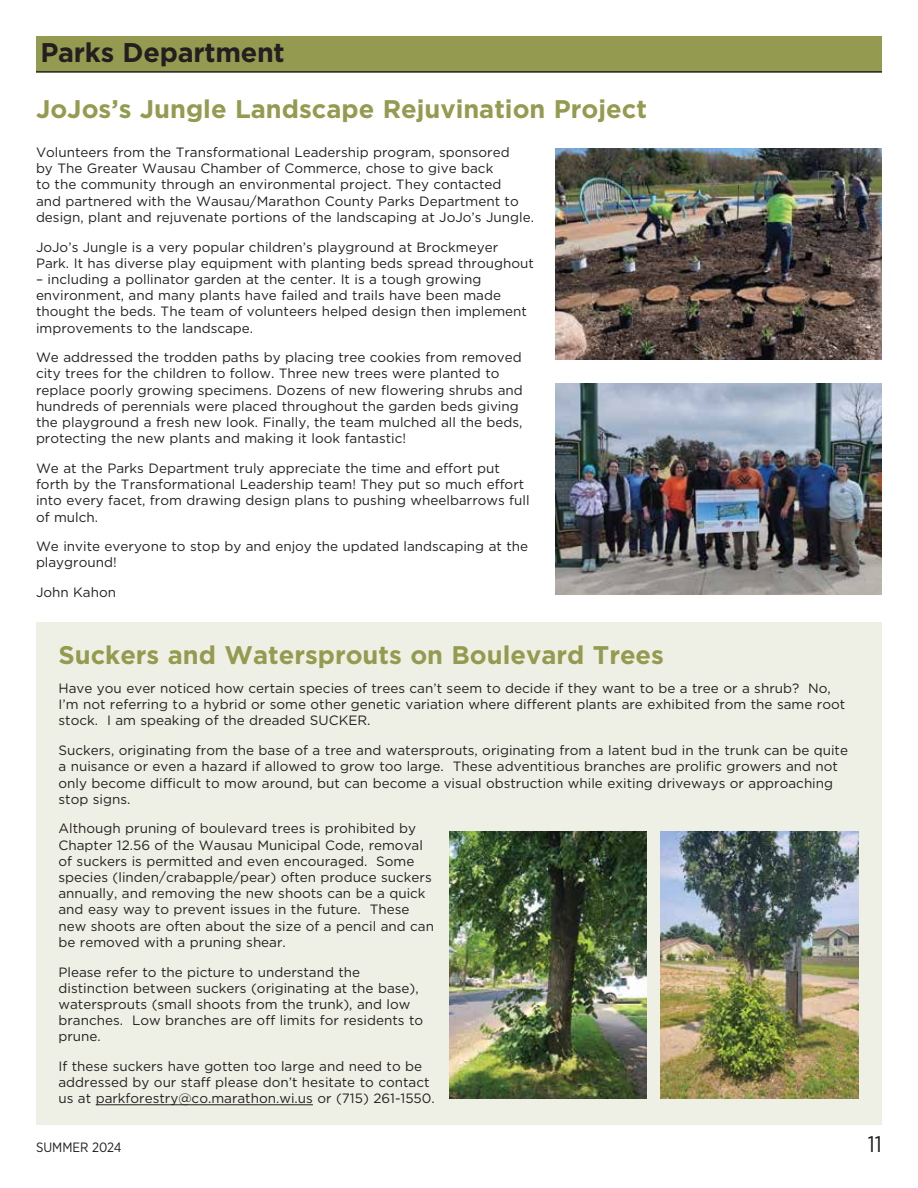
<style>
.page{position:relative;width:918px;height:1188px;background:#fff}
.page>*{position:absolute;margin:0;border:0;box-sizing:border-box;transform-origin:0 0}
.t1{font:700 27px "Gotham";letter-spacing:-.01em;color:#231f20}
.t2{font:700 25.5px "Gotham";color:#949b50}
.t3{font:22.5px "Gotham Narrow";color:#231f20}
.t4{font:13.5px/16.2px "Gotham";color:#231f20}
.t5{font:13.5px "Gotham Narrow";color:#231f20}
</style>
<div class="page">
<div style="left:36px;top:36px;width:846px;height:36px;background:#949b50"></div>
<hr style="left:36px;top:71px;width:846px;height:2px;background:#231f20">
<img style="left:556px;top:149px;width:325px;height:210px">
<img style="left:556px;top:384px;width:325px;height:210px">
<div style="left:36px;top:622px;width:846px;height:503px;background:#eff0e5"></div>
<hr style="left:96px;top:1104px;width:217px;height:1px;background:#231f20">
<img style="left:449px;top:832px;width:198px;height:267px">
<img style="left:661px;top:832px;width:197px;height:267px">
<h1 class="t1" style="left:40px;top:35px;width:246px">Parks Department</h1>
<h2 class="t2" style="left:36px;top:92px;width:613px">JoJos’s Jungle Landscape Rejuvination Project</h2>
<p class="t4" style="left:36px;top:144px;width:500px">Volunteers from the Transformational Leadership program, sponsored<br>by The Greater Wausau Chamber of Commerce, chose to give back<br>to the community through an environmental project. They contacted<br>and partnered with the Wausau/Marathon County Parks Department to design, plant and rejuvenate portions of the landscaping at JoJo’s Jungle.</p>
<p class="t4" style="left:36px;top:238px;width:499px">JoJo’s Jungle is a very popular children’s playground at Brockmeyer<br>Park. It has diverse play equipment with planting beds spread throughout</p>
<p class="t4" style="left:36px;top:271px;width:492px">– including a pollinator garden at the center. It is a tough growing environment, and many plants have failed and trails have been made thought the beds. The team of volunteers helped design then implement improvements to the landscape.</p>
<p class="t4" style="left:36px;top:349px;width:488px">We addressed the trodden paths by placing tree cookies from removed city trees for the children to follow. Three new trees were planted to replace poorly growing specimens. Dozens of new flowering shrubs and hundreds of perennials were placed throughout the garden beds giving the playground a fresh new look. Finally, the team mulched all the beds, protecting the new plants and making it look fantastic!</p>
<p class="t4" style="left:36px;top:460px;width:495px">We at the Parks Department truly appreciate the time and effort put forth by the Transformational Leadership team! They put so much effort into every facet, from drawing design plans to pushing wheelbarrows full of mulch.</p>
<p class="t4" style="left:36px;top:538px;width:494px">We invite everyone to stop by and enjoy the updated landscaping at the playground!</p>
<p class="t4" style="left:36px;top:584px;width:82px">John Kahon</p>
<h2 class="t2" style="left:58px;top:638px;width:607px">Suckers and Watersprouts on Boulevard Trees</h2>
<p class="t4" style="left:58px;top:680px;width:788px">Have you ever noticed how certain species of trees can’t seem to decide if they want to be a tree or a shrub? No,<br>I’m not referring to a hybrid or some other genetic variation where different plants are exhibited from the same root stock. I am speaking of the dreaded SUCKER.</p>
<p class="t4" style="left:58px;top:742px;width:791px">Suckers, originating from the base of a tree and watersprouts, originating from a latent bud in the trunk can be quite a nuisance or even a hazard if allowed to grow too large. These adventitious branches are prolific growers and not only become difficult to mow around, but can become a visual obstruction while exiting driveways or approaching stop signs.</p>
<p class="t4" style="left:58px;top:820px;width:377px">Although pruning of boulevard trees is prohibited by Chapter 12.56 of the Wausau Municipal Code, removal of suckers is permitted and even encouraged. Some species (linden/crabapple/pear) often produce suckers annually, and removing the new shoots can be a quick and easy way to prevent issues in the future. These new shoots are often about the size of a pencil and can be removed with a pruning shear.</p>
<p class="t4" style="left:58px;top:963px;width:366px">Please refer to the picture to understand the distinction between suckers (originating at the base), watersprouts (small shoots from the trunk), and low branches. Low branches are off limits for residents to prune.</p>
<p class="t4" style="left:58px;top:1058px;width:378px">If these suckers have gotten too large and need to be addressed by our staff please don’t hesitate to contact us at parkforestry@co.marathon.wi.us or (715) 261-1550.</p>
<p class="t5" style="left:36px;top:1139px;width:87px">SUMMER 2024</p>
<h3 class="t3" style="left:868px;top:1130px;width:16px">11</h3>
</div>
